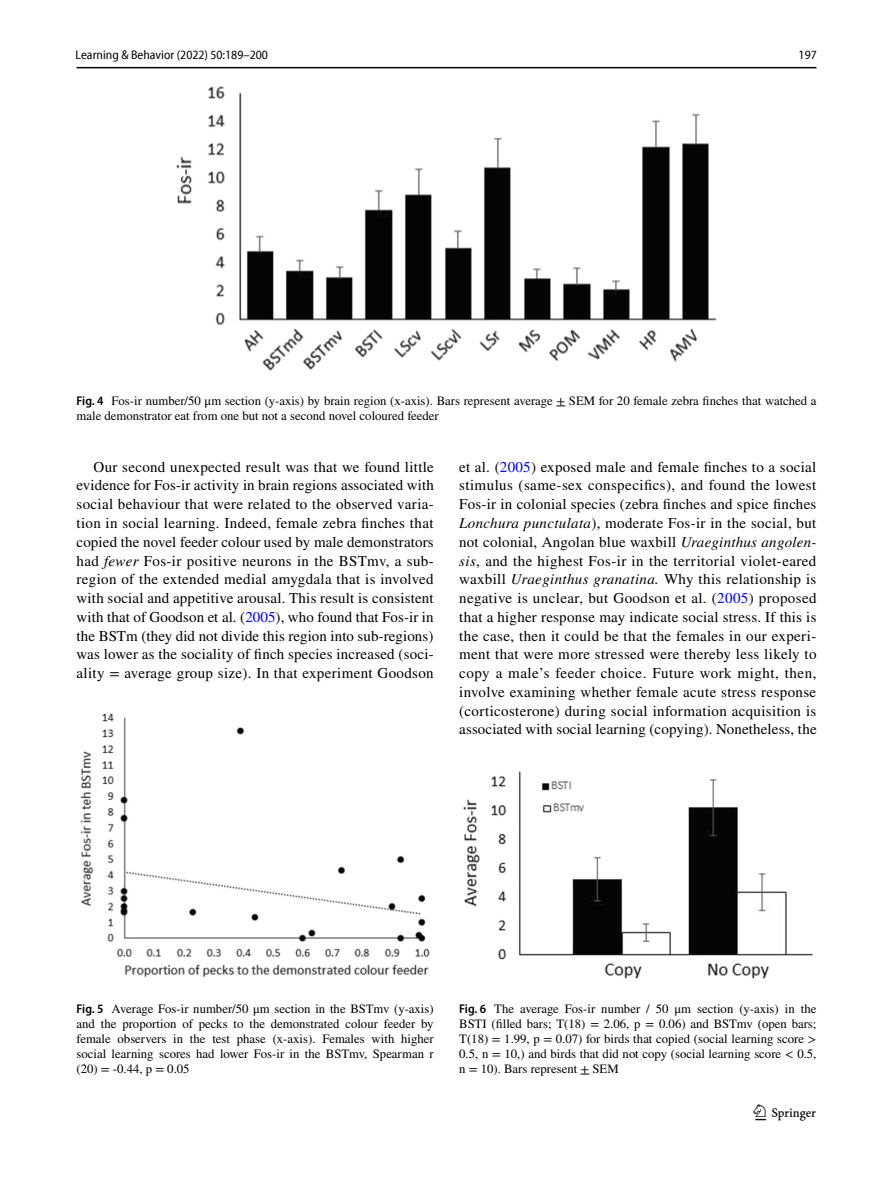
<style>
.page{position:relative;width:893px;height:1187px;background:#fff}
.page>*{position:absolute;margin:0;border:0;box-sizing:border-box;transform-origin:0 0}
.t1{font:22.5px "Springnew Regular 3";color:#000}
.t2{font:15px/18.8px "STIX";letter-spacing:.01em;color:#000;text-align:justify}
.t3{font:12.75px/15px "STIX";color:#000;text-align:justify}
.t4{font:semi-condensed 12.75px "Myriad Pro Unic";color:#000}
.s1{font-family:"Myriad Pro";font-weight:600;font-stretch:semi-condensed}
.s2{font-style:italic}
.s3{color:#00f}
</style>
<div class="page">
<hr style="left:77px;top:67px;width:739px;height:1px;background:#000">
<img style="left:176px;top:87px;width:540px;height:283px">
<img style="left:81px;top:713px;width:348px;height:264px">
<img style="left:463px;top:771px;width:349px;height:207px">
<p class="t4" style="left:76px;top:50px;width:194px">Learning &amp; Behavior (2022) 50:189–200</p>
<p class="t4" style="left:799px;top:50px;width:20px">197</p>
<p class="t3" style="left:77px;top:394px;width:741px"><span class="s1">Fig. 4</span> Fos-ir number/50 μm section (y-axis) by brain region (x-axis). Bars represent average + SEM for 20 female zebra finches that watched a male demonstrator eat from one but not a second novel coloured feeder</p>
<p class="t2" style="left:77px;top:458px;width:359px;text-indent:17px">Our second unexpected result was that we found little evidence for Fos-ir activity in brain regions associated with social behaviour that were related to the observed varia&shy;tion in social learning. Indeed, female zebra finches that copied the novel feeder colour used by male demonstrators had <span class="s2">fewer</span> Fos-ir positive neurons in the BSTmv, a sub&shy;region of the extended medial amygdala that is involved with social and appetitive arousal. This result is consistent with that of Goodson et al. (<span class="s3">2005</span>), who found that Fos-ir in the BSTm (they did not divide this region into sub-regions) was lower as the sociality of finch species increased (soci&shy;ality = average group size). In that experiment Goodson</p>
<p class="t2" style="left:459px;top:458px;width:359px">et al. (<span class="s3">2005</span>) exposed male and female finches to a social stimulus (same-sex conspecifics), and found the lowest Fos-ir in colonial species (zebra finches and spice finches <span class="s2">Lonchura punctulata</span>), moderate Fos-ir in the social, but not colonial, Angolan blue waxbill <span class="s2">Uraeginthus angolen&shy;sis</span>, and the highest Fos-ir in the territorial violet-eared waxbill <span class="s2">Uraeginthus granatina.</span> Why this relationship is negative is unclear, but Goodson et al. (<span class="s3">2005</span>) proposed that a higher response may indicate social stress. If this is the case, then it could be that the females in our experi&shy;ment that were more stressed were thereby less likely to copy a male’s feeder choice. Future work might, then, involve examining whether female acute stress response (corticosterone) during social information acquisition is associated with social learning (copying). Nonetheless, the</p>
<p class="t3" style="left:77px;top:1001px;width:359px"><span class="s1">Fig. 5</span> Average Fos-ir number/50 μm section in the BSTmv (y-axis) and the proportion of pecks to the demonstrated colour feeder by female observers in the test phase (x-axis). Females with higher social learning scores had lower Fos-ir in the BSTmv, Spearman r (20) = -0.44, p = 0.05</p>
<p class="t3" style="left:459px;top:1002px;width:359px"><span class="s1">Fig. 6</span> The average Fos-ir number / 50 μm section (y-axis) in the BSTI (filled bars; T(18) = 2.06, p = 0.06) and BSTmv (open bars; T(18) = 1.99, p = 0.07) for birds that copied (social learning score &gt; 0.5, n = 10,) and birds that did not copy (social learning score &lt; 0.5, n = 10). Bars represent + SEM</p>
<h1 class="t1" style="left:755px;top:1104px;width:62px">1 3</h1>
</div>
